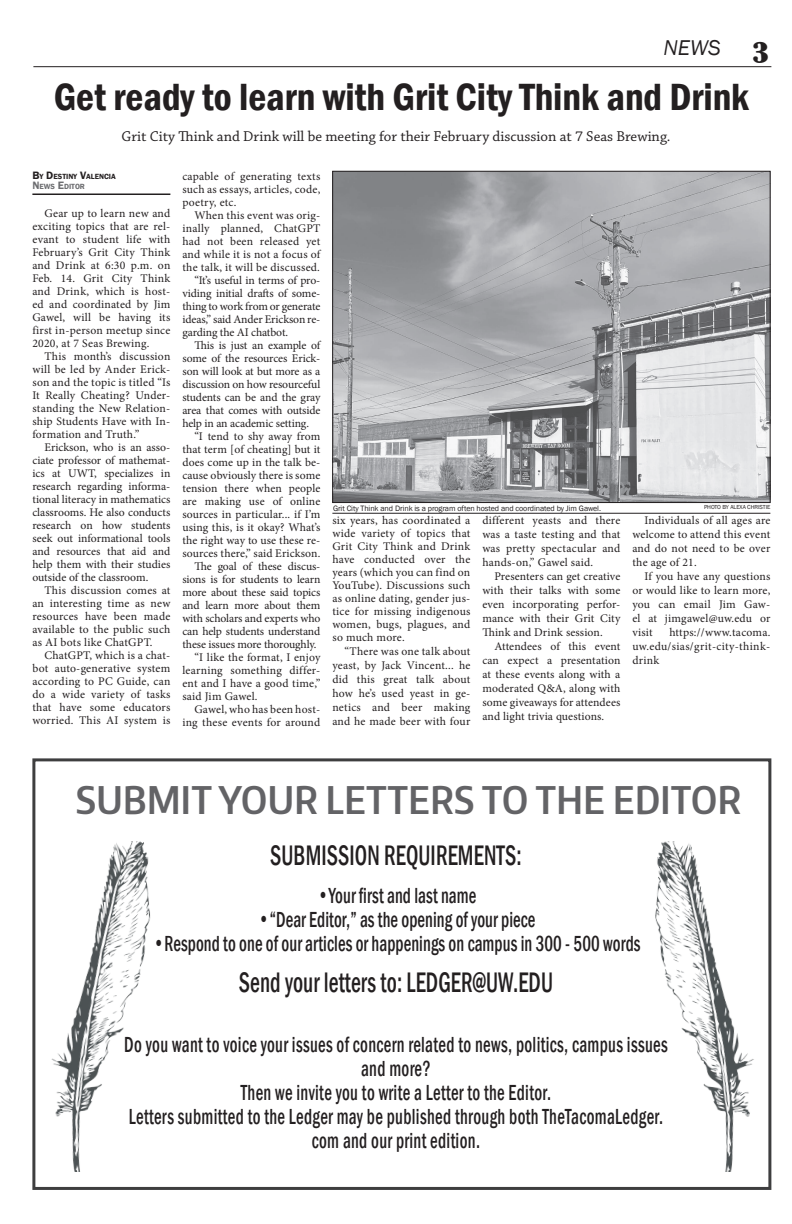
<style>
.page{position:relative;width:792px;height:1224px;background:#fff}
.page>*{position:absolute;margin:0;border:0;box-sizing:border-box;transform-origin:0 0}
.t1{font:600 condensed 39px "Franklin Gothic";color:#231f20}
.t2{font:600 38px "Encode Sans Condensed";letter-spacing:.01em;color:#636366}
.t3{font:500 condensed 29px "Franklin Gothic";letter-spacing:.005em;color:#231f20;scale:.76 1}
.t4{font:condensed 26.5px "Bernard";color:#231f20;scale:1.28 1}
.t5{font:500 condensed 22.4px/24px "Franklin Gothic";letter-spacing:.02em;color:#231f20;text-align:center;scale:.76 1}
.t6{font:italic 22px "Franklin Gothic";color:#231f20}
.t7{font:15px "Chaparral Pro";color:#231f20}
.t8{font:11.7px/13px "Minion Pro";letter-spacing:.015em;color:#231f20;text-align:justify}
.t9{font:8px "Franklin Gothic";letter-spacing:-.01em;color:#231f20}
.t10{font:600 7.7px "Franklin Gothic";color:#231f20}
.t11{font:600 7.7px "Franklin Gothic";color:#6c6d70}
.t12{font:6px "Franklin Gothic";letter-spacing:-.01em;color:#231f20}
.s1{font-size:11px}
</style>
<div class="page">
<div style="left:32px;top:758px;width:739px;height:432px;border:3px solid #3e3e3f"></div>
<img style="left:51px;top:841px;width:100px;height:330px">
<img style="left:655px;top:841px;width:99px;height:330px">
<hr style="left:33px;top:66px;width:738px;height:1px;background:#231f20">
<hr style="left:32px;top:194px;width:138px;height:1px;background:#231f20">
<img style="left:334px;top:173px;width:434px;height:328px">
<div style="left:332px;top:171px;width:438px;height:332px;border:1px solid #231f20"></div>
<hr style="left:332px;top:513px;width:438px;height:1px;background:#231f20">
<p class="t6" style="left:663px;top:34px;width:59px">NEWS</p>
<p class="t4" style="left:752px;top:38px;width:15px">3</p>
<p class="t1" style="left:54px;top:71px;width:697px">Get ready to learn with Grit City Think and Drink</p>
<p class="t7" style="left:121px;top:128px;width:551px">Grit City Think and Drink will be meeting for their February discussion at 7 Seas Brewing.</p>
<p class="t10" style="left:32px;top:172px;width:68px"><span class="s1">B</span>Y <span class="s1">D</span>ESTINY <span class="s1">V</span>ALENC</p>
<p class="t10" style="left:109px;top:172px;width:8px">IA</p>
<p class="t11" style="left:32px;top:182px;width:54px"><span class="s1">N</span>EWS <span class="s1">E</span>DITOR</p>
<p class="t8" style="left:32px;top:206px;width:140px;text-indent:12px">Gear up to learn new and exciting topics that are rel&shy;evant to student life with February’s Grit City Think and Drink at 6:30 p.m. on Feb. 14. Grit City Think and Drink, which is host&shy;ed and coordinated by Jim Gawel, will be having its first in-person meetup since 2020, at 7 Seas Brewing.</p>
<p class="t8" style="left:32px;top:349px;width:140px;text-indent:12px">This month’s discussion will be led by Ander Erick&shy;son and the topic is titled “Is It Really Cheating? Under&shy;standing the New Relation&shy;ship Students Have with In&shy;formation and Truth.”</p>
<p class="t8" style="left:32px;top:440px;width:140px;text-indent:12px">Erickson, who is an asso&shy;ciate professor of mathemat&shy;ics at UWT, specializes in research regarding informa&shy;tional literacy in mathematics classrooms. He also conducts research on how students seek out informational tools and resources that aid and help them with their studies outside of the classroom.</p>
<p class="t8" style="left:32px;top:583px;width:140px;text-indent:12px">This discussion comes at an interesting time as new resources have been made available to the public such as AI bots like ChatGPT.</p>
<p class="t8" style="left:32px;top:648px;width:140px;text-indent:12px">ChatGPT, which is a chat&shy;bot auto-generative system according to PC Guide, can do a wide variety of tasks that have some educators worried. This AI system is</p>
<p class="t8" style="left:182px;top:169px;width:139px">capable of generating texts such as essays, articles, code, poetry, etc.</p>
<p class="t8" style="left:182px;top:208px;width:140px;text-indent:12px">When this event was orig&shy;inally planned, ChatGPT had not been released yet and while it is not a focus of the talk, it will be discussed.</p>
<p class="t8" style="left:182px;top:273px;width:140px;text-indent:12px">“It’s useful in terms of pro&shy;viding initial drafts of some&shy;thing to work from or generate ideas,” said Ander Erickson re&shy;garding the AI chatbot.</p>
<p class="t8" style="left:182px;top:338px;width:140px;text-indent:12px">This is just an example of some of the resources Erick&shy;son will look at but more as a discussion on how resourceful students can be and the gray area that comes with outside help in an academic setting.</p>
<p class="t8" style="left:182px;top:429px;width:140px;text-indent:12px">“I tend to shy away from that term [of cheating] but it does come up in the talk be&shy;cause obviously there is some tension there when people are making use of online sources in particular... if I’m using this, is it okay? What’s the right way to use these re&shy;sources there,” said Erickson.</p>
<p class="t8" style="left:182px;top:559px;width:140px;text-indent:12px">The goal of these discus&shy;sions is for students to learn more about these said topics and learn more about them with scholars and experts who can help students understand these issues more thoroughly.</p>
<p class="t8" style="left:182px;top:650px;width:140px;text-indent:12px">“I like the format, I enjoy learning something differ&shy;ent and I have a good time,” said Jim Gawel.</p>
<p class="t8" style="left:182px;top:702px;width:140px;text-align:right">Gawel, who has been host&shy;ing these events for around</p>
<p class="t9" style="left:333px;top:503px;width:270px">Grit City Think and Drink is a program often hosted and coordinated by Jim Gawel.</p>
<p class="t8" style="left:332px;top:513px;width:140px">six years, has coordinated a wide variety of topics that Grit City Think and Drink have conducted over the years (which you can find on YouTube). Discussions such as online dating, gender jus&shy;tice for missing indigenous women, bugs, plagues, and so much more.</p>
<p class="t8" style="left:332px;top:644px;width:140px;line-height:14px;text-indent:12px">“There was one talk about yeast, by Jack Vincent... he did this great talk about how he’s used yeast in ge&shy;netics and beer making and he made beer with four</p>
<p class="t8" style="left:482px;top:513px;width:140px;line-height:14px">different yeasts and there was a taste testing and that was pretty spectacular and hands-on,” Gawel said.</p>
<p class="t8" style="left:482px;top:569px;width:140px;line-height:14px;text-indent:12px">Presenters can get creative with their talks with some even incorporating perfor&shy;mance with their Grit City Think and Drink session.</p>
<p class="t8" style="left:482px;top:639px;width:140px;line-height:14px;text-indent:12px">Attendees of this event can expect a presentation at these events along with a moderated Q&amp;A, along with some giveaways for attendees and light trivia questions.</p>
<p class="t12" style="left:704px;top:503px;width:68px">PHOTO BY ALEXA CHRISTIE</p>
<p class="t8" style="left:632px;top:513px;width:140px;line-height:14px;text-indent:12px">Individuals of all ages are welcome to attend this event and do not need to be over the age of 21.</p>
<p class="t8" style="left:632px;top:569px;width:140px;line-height:14px;text-indent:12px">If you have any questions or would like to learn more, you can email Jim Gaw&shy;el at jimgawel@uw.edu or visit</p>
<p class="t8" style="left:632px;top:625px;width:139px;line-height:14px;text-indent:37px">https://www.tacoma. uw.edu/sias/grit-city-think&shy;drink</p>
<p class="t2" style="left:76px;top:775px;width:667px">SUBMIT YOUR LETTERS TO THE EDITOR</p>
<p class="t3" style="left:270px;top:836px;width:333px">SUBMISSION REQUIREMENTS:</p>
<p class="t5" style="left:317px;top:884px;width:211px">•Your first and last name</p>
<p class="t5" style="left:258px;top:908px;width:366px">•“Dear Editor,” as the opening of your piece</p>
<p class="t5" style="left:153px;top:932px;width:643px">•Respond to one of our articles or happenings on campus in 300 - 500 words</p>
<p class="t3" style="left:239px;top:963px;width:415px">Send your letters to: LEDGER@UW.EDU</p>
<p class="t5" style="left:124px;top:1033px;width:717px">Do you want to voice your issues of concern related to news, politics, campus issues and more?</p>
<p class="t5" style="left:241px;top:1081px;width:410px">Then we invite you to write a Letter to the Editor.</p>
<p class="t5" style="left:129px;top:1105px;width:705px">Letters submitted to the Ledger may be published through both TheTacomaLedger. com and our print edition.</p>
</div>
